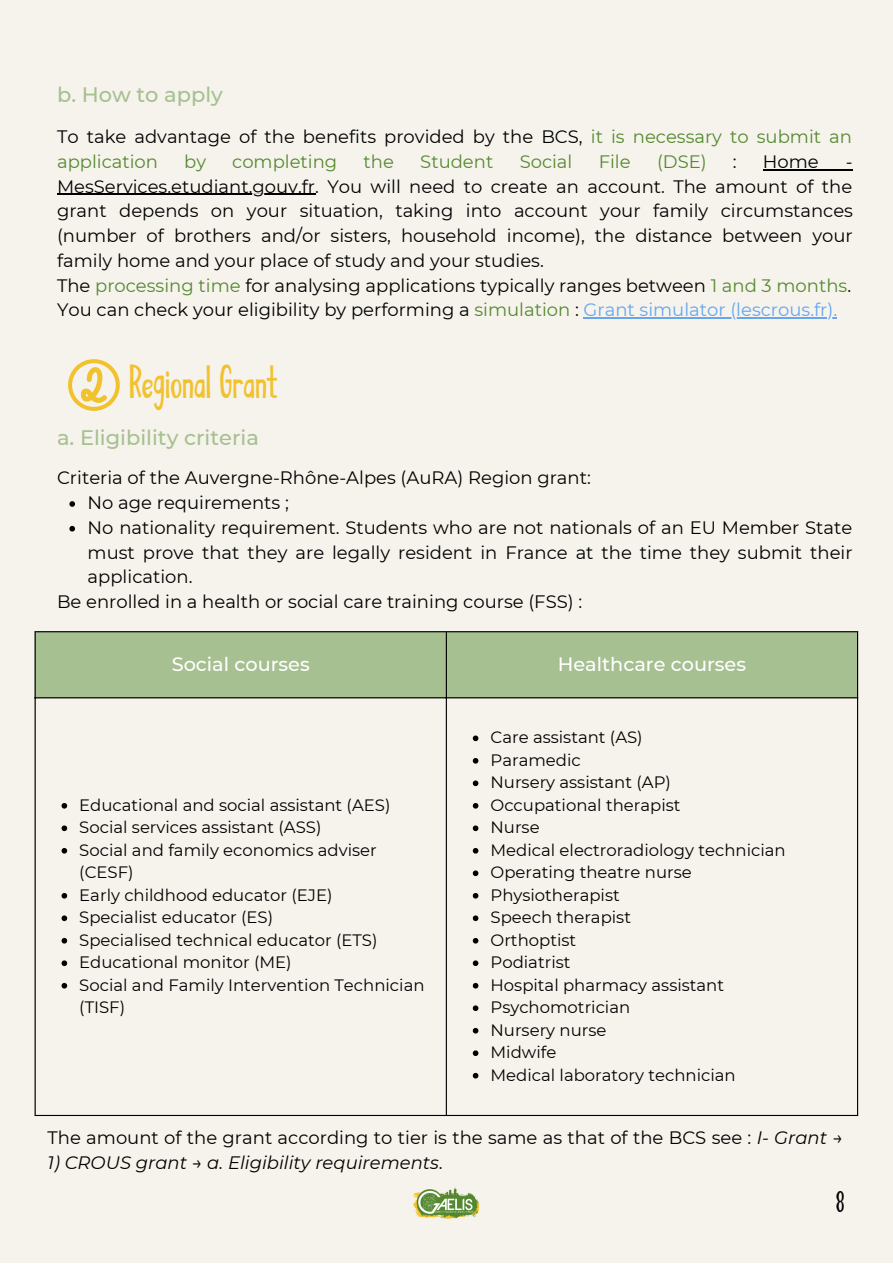
<style>
.page{position:relative;width:893px;height:1264px;background:#fff}
.page>*{position:absolute;margin:0;border:0;box-sizing:border-box;transform-origin:0 0}
.t1{font:48px "Breakfast Club";color:#f2c12e}
.t2{font:30px "Breakfast Club";color:#000}
.t3{font:500 21px "Montserrat";color:#a6c091}
.t4{font:500 19.35px "Montserrat";color:#fff}
.t5{font:18px/24.8px "Montserrat";color:#000;text-align:justify}
.t6{font:italic 18px "Montserrat";color:#000}
.t7{font:18px "Montserrat";color:#568931}
.t8{font:16.5px/22.5px "Montserrat";color:#000}
.s1{color:#568931}
.s2{color:#65a6ef}
.s3{font-style:italic}
.s4{font-style:normal}
</style>
<div class="page">
<div style="left:0;top:0;width:892px;height:1262px;background:#f6f3ec"></div>
<img style="left:413px;top:1187px;width:67px;height:32px">
<svg style="left:68px;top:359px;width:52px;height:52px"></svg>
<div style="left:36px;top:632px;width:821px;height:65px;background:#a6c091"></div>
<svg style="left:62px;top:803px;width:5px;height:5px"></svg>
<svg style="left:62px;top:825px;width:5px;height:6px"></svg>
<svg style="left:62px;top:848px;width:5px;height:5px"></svg>
<svg style="left:62px;top:893px;width:5px;height:5px"></svg>
<svg style="left:62px;top:915px;width:5px;height:6px"></svg>
<svg style="left:62px;top:938px;width:5px;height:5px"></svg>
<svg style="left:62px;top:960px;width:5px;height:6px"></svg>
<svg style="left:62px;top:982px;width:5px;height:6px"></svg>
<svg style="left:472px;top:735px;width:6px;height:6px"></svg>
<svg style="left:472px;top:758px;width:6px;height:5px"></svg>
<svg style="left:472px;top:780px;width:6px;height:6px"></svg>
<svg style="left:472px;top:803px;width:6px;height:5px"></svg>
<svg style="left:472px;top:825px;width:6px;height:6px"></svg>
<svg style="left:472px;top:848px;width:6px;height:5px"></svg>
<svg style="left:472px;top:870px;width:6px;height:6px"></svg>
<svg style="left:472px;top:893px;width:6px;height:5px"></svg>
<svg style="left:472px;top:915px;width:6px;height:6px"></svg>
<svg style="left:472px;top:938px;width:6px;height:5px"></svg>
<svg style="left:472px;top:960px;width:6px;height:6px"></svg>
<svg style="left:472px;top:982px;width:6px;height:6px"></svg>
<svg style="left:472px;top:1005px;width:6px;height:6px"></svg>
<svg style="left:472px;top:1027px;width:6px;height:6px"></svg>
<svg style="left:472px;top:1050px;width:6px;height:6px"></svg>
<svg style="left:472px;top:1072px;width:6px;height:6px"></svg>
<hr style="left:35px;top:632px;width:1px;height:482px;background:#000">
<hr style="left:446px;top:632px;width:1px;height:482px;background:#000">
<hr style="left:857px;top:632px;width:1px;height:482px;background:#000">
<hr style="left:35px;top:631px;width:823px;height:1px;background:#000">
<hr style="left:35px;top:697px;width:823px;height:1px;background:#000">
<hr style="left:35px;top:1114px;width:823px;height:1px;background:#000">
<hr style="left:762px;top:169px;width:90px;height:1px;background:#000">
<hr style="left:57px;top:194px;width:258px;height:1px;background:#000">
<hr style="left:583px;top:317px;width:254px;height:1px;background:#65a6ef">
<svg style="left:69px;top:501px;width:6px;height:6px"></svg>
<svg style="left:69px;top:526px;width:6px;height:5px"></svg>
<p class="t3" style="left:57px;top:82px;width:167px">b. How to apply</p>
<p class="t5" style="left:57px;top:124px;width:796px">To take advantage of the benefits provided by the BCS, <span class="s1">it is necessary to submit an application</span></p>
<p class="t7" style="left:184px;top:150px;width:23px">by</p>
<p class="t7" style="left:232px;top:150px;width:107px">completing</p>
<p class="t7" style="left:363px;top:150px;width:32px">the</p>
<p class="t7" style="left:420px;top:150px;width:75px">Student</p>
<p class="t7" style="left:519px;top:150px;width:54px">Social</p>
<p class="t7" style="left:598px;top:150px;width:33px">File</p>
<p class="t7" style="left:657px;top:150px;width:51px">(DSE)</p>
<p class="t5" style="left:732px;top:149px;width:5px">:</p>
<p class="t5" style="left:762px;top:149px;width:57px">Home</p>
<p class="t5" style="left:57px;top:149px;width:797px;text-indent:788px">- MesServices.etudiant.gouv.fr. You will need to create an account. The amount of the grant depends on your situation, taking into account your family circumstances (number of brothers and/or sisters, household income), the distance between your family home and your place of study and your studies.</p>
<p class="t5" style="left:57px;top:273px;width:795px">The <span class="s1">processing time</span> for analysing applications typically ranges between <span class="s1">1 and 3 months</span>.</p>
<p class="t5" style="left:57px;top:297px;width:781px">You can check your eligibility by performing a <span class="s1">simulation</span> : <span class="s2">Grant simulator (lescrous.fr).</span></p>
<p class="t1" style="left:129px;top:361px;width:150px">Regional Grant</p>
<p class="t3" style="left:57px;top:424px;width:203px">a. Eligibility criteria</p>
<p class="t5" style="left:57px;top:465px;width:535px">Criteria of the Auvergne-Rhône-Alpes (AuRA) Region grant:</p>
<p class="t5" style="left:88px;top:490px;width:203px">No age requirements ;</p>
<p class="t5" style="left:88px;top:515px;width:766px">No nationality requirement. Students who are not nationals of an EU Member State must prove that they are legally resident in France at the time they submit their application.</p>
<p class="t5" style="left:57px;top:589px;width:526px">Be enrolled in a health or social care training course (FSS) :</p>
<p class="t4" style="left:172px;top:651px;width:139px">Social courses</p>
<p class="t4" style="left:558px;top:651px;width:190px">Healthcare courses</p>
<p class="t8" style="left:79px;top:793px;width:312px">Educational and social assistant (AES)</p>
<p class="t8" style="left:79px;top:816px;width:244px">Social services assistant (ASS)</p>
<p class="t8" style="left:79px;top:838px;width:299px">Social and family economics adviser (CESF)</p>
<p class="t8" style="left:79px;top:883px;width:255px">Early childhood educator (EJE)</p>
<p class="t8" style="left:79px;top:906px;width:195px">Specialist educator (ES)</p>
<p class="t8" style="left:79px;top:928px;width:300px">Specialised technical educator (ETS)</p>
<p class="t8" style="left:79px;top:951px;width:214px">Educational monitor (ME)</p>
<p class="t8" style="left:79px;top:973px;width:347px">Social and Family Intervention Technician (TISF)</p>
<p class="t8" style="left:490px;top:726px;width:154px">Care assistant (AS)</p>
<p class="t8" style="left:490px;top:748px;width:92px">Paramedic</p>
<p class="t8" style="left:490px;top:771px;width:182px">Nursery assistant (AP)</p>
<p class="t8" style="left:490px;top:793px;width:191px">Occupational therapist</p>
<p class="t8" style="left:490px;top:816px;width:51px">Nurse</p>
<p class="t8" style="left:490px;top:838px;width:297px">Medical electroradiology technician</p>
<p class="t8" style="left:490px;top:861px;width:203px">Operating theatre nurse</p>
<p class="t8" style="left:490px;top:883px;width:131px">Physiotherapist</p>
<p class="t8" style="left:490px;top:906px;width:142px">Speech therapist</p>
<p class="t8" style="left:490px;top:928px;width:87px">Orthoptist</p>
<p class="t8" style="left:490px;top:951px;width:81px">Podiatrist</p>
<p class="t8" style="left:490px;top:973px;width:235px">Hospital pharmacy assistant</p>
<p class="t8" style="left:490px;top:996px;width:141px">Psychomotrician</p>
<p class="t8" style="left:490px;top:1018px;width:117px">Nursery nurse</p>
<p class="t8" style="left:490px;top:1041px;width:67px">Midwife</p>
<p class="t8" style="left:490px;top:1063px;width:247px">Medical laboratory technician</p>
<p class="t5" style="left:48px;top:1125px;width:797px">The amount of the grant according to tier is the same as that of the BCS see : <span class="s3">I- Grant →</span></p>
<p class="t6" style="left:48px;top:1151px;width:396px">1) CROUS grant → a. Eligibility requirements<span class="s4">.</span></p>
<p class="t2" style="left:835px;top:1189px;width:10px">8</p>
</div>
